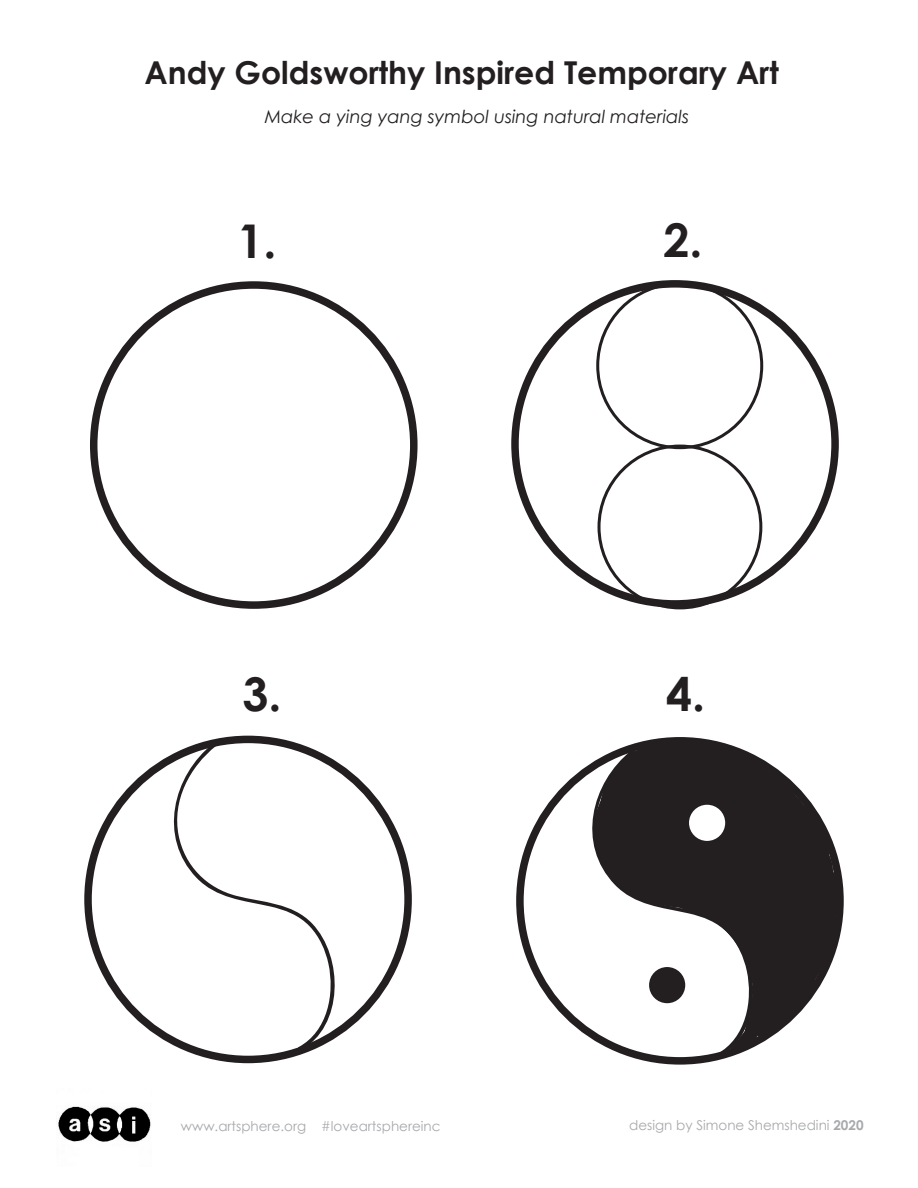
<style>
.page{position:relative;width:918px;height:1188px;background:#fff}
.page>*{position:absolute;margin:0;border:0;box-sizing:border-box;transform-origin:0 0}
.t1{font:700 46.5px "Century Gothic";color:#231f20}
.t2{font:700 31.5px "Century Gothic";color:#231f20}
.t3{font:italic 18px "Century Gothic";color:#231f20}
.t4{font:13.5px "Century Gothic";color:#a7a9ac}
.s1{font-weight:700}
</style>
<div class="page">
<div style="left:90px;top:281px;width:328px;height:328px;border:8px solid #231f20;border-radius:50%"></div>
<div style="left:511px;top:280px;width:328px;height:328px;border:8px solid #231f20;border-radius:50%"></div>
<div style="left:84px;top:736px;width:328px;height:327px;border:8px solid #231f20;border-radius:50%"></div>
<div style="left:598px;top:445px;width:164px;height:164px;border:3px solid #231f20;border-radius:50%"></div>
<svg style="left:158px;top:742px;width:186px;height:309px"></svg>
<svg style="left:576px;top:764px;width:157px;height:294px"></svg>
<div style="left:649px;top:967px;width:36px;height:36px;background:#231f20;border-radius:50%"></div>
<svg style="left:590px;top:737px;width:248px;height:207px;fill:#231f20"></svg>
<div style="left:689px;top:805px;width:36px;height:36px;background:#fff;border-radius:50%"></div>
<svg style="left:665px;top:857px;width:174px;height:199px"></svg>
<img style="left:58px;top:1106px;width:93px;height:36px">
<h2 class="t2" style="left:144px;top:53px;width:636px">Andy Goldsworthy Inspired Temporary Art</h2>
<h3 class="t3" style="left:265px;top:105px;width:426px">Make a ying yang symbol using natural materials</h3>
<h1 class="t1" style="left:237px;top:212px;width:41px">1.</h1>
<h1 class="t1" style="left:664px;top:211px;width:41px">2.</h1>
<h1 class="t1" style="left:242px;top:665px;width:41px">3.</h1>
<h1 class="t1" style="left:666px;top:665px;width:41px">4.</h1>
<p class="t4" style="left:181px;top:1117px;width:261px">www.artsphere.org #loveartsphereinc</p>
<p class="t4" style="left:629px;top:1116px;width:236px">design by Simone Shemshedini <span class="s1">2020</span></p>
</div>
